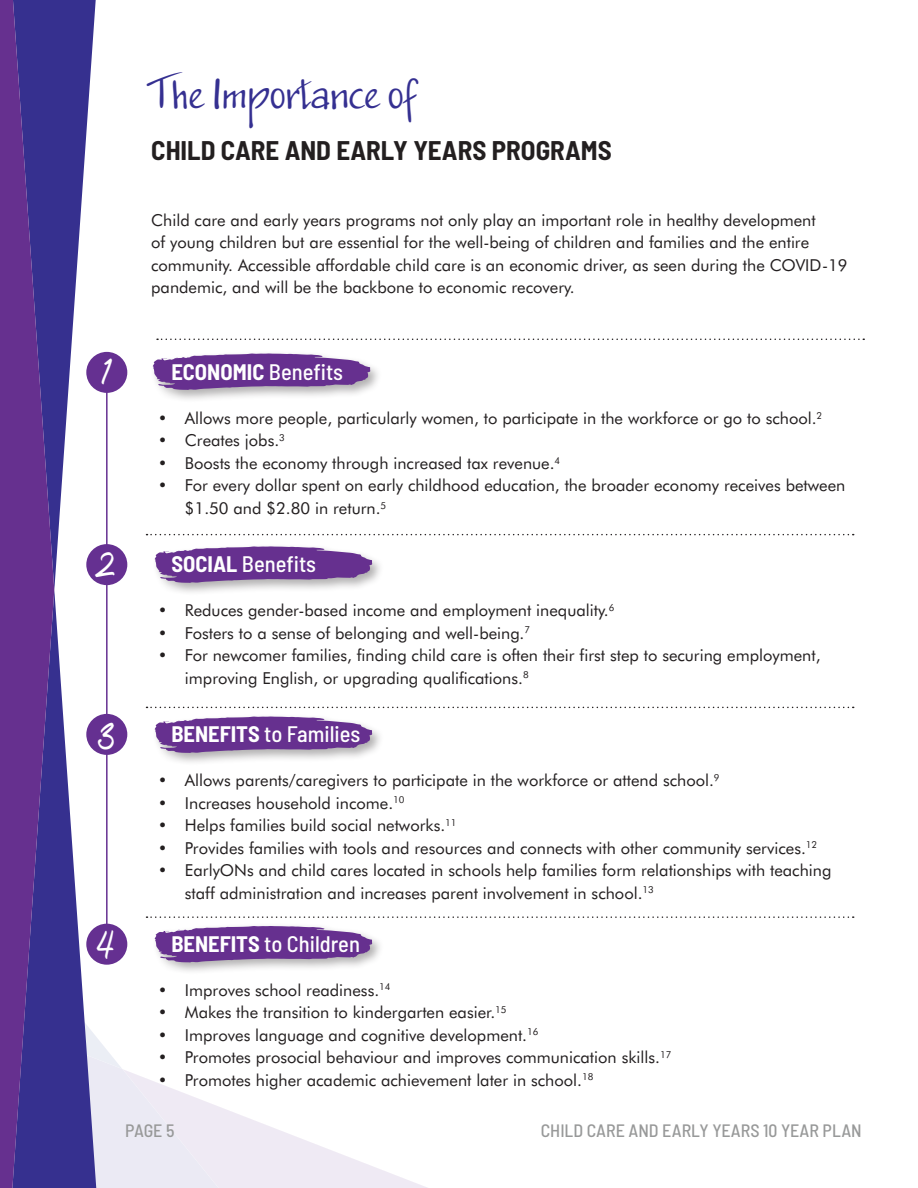
<style>
.page{position:relative;width:918px;height:1188px;background:#fff}
.page>*{position:absolute;margin:0;border:0;box-sizing:border-box;transform-origin:0 0}
.t1{font:300 39px "Jakob";color:#353091}
.t2{font:32.85px "Hello Santtiny";color:#fff}
.t3{font:700 semi-condensed 27px "Barlow";color:#231f20}
.t4{font:500 semi-condensed 22.5px "Barlow";color:#fff}
.t5{font:700 semi-condensed 22.5px "Barlow";color:#fff}
.t6{font:500 semi-condensed 18px "Barlow";color:#989999}
.t7{font:16.5px/22.5px "Futura BT";color:#231f20}
.s1{font-weight:500}
.s2{font-weight:700}
</style>
<div class="page">
<div style="left:152px;top:923px;width:233px;height:52px;background:#231f20;opacity:.35"></div>
<svg style="left:306px;top:926px;width:66px;height:37px;background:#8e69a9"></svg>
<svg style="left:357px;top:1160px;width:70px;height:28px"></svg>
<svg style="left:96px;top:916px;width:210px;height:59px"></svg>
<svg style="left:96px;top:1037px;width:261px;height:151px;fill:#efeaf4"></svg>
<svg style="left:147px;top:916px;width:707px;height:2px"></svg>
<svg style="left:147px;top:707px;width:707px;height:1px"></svg>
<svg style="left:147px;top:534px;width:707px;height:1px"></svg>
<svg style="left:157px;top:339px;width:707px;height:1px"></svg>
<div style="left:150px;top:350px;width:233px;height:53px;background:#231f20;opacity:.35"></div>
<div style="left:152px;top:543px;width:233px;height:53px;background:#231f20;opacity:.35"></div>
<div style="left:152px;top:713px;width:233px;height:53px;background:#231f20;opacity:.35"></div>
<div style="left:86px;top:352px;width:41px;height:41px;background:#653091;border-radius:50%"></div>
<div style="left:86px;top:544px;width:41px;height:41px;background:#653091;border-radius:50%"></div>
<div style="left:86px;top:714px;width:41px;height:41px;background:#653091;border-radius:50%"></div>
<div style="left:86px;top:924px;width:41px;height:41px;background:#653091;border-radius:50%"></div>
<hr style="left:106px;top:372px;width:2px;height:587px;background:#653091">
<svg style="left:54px;top:590px;width:42px;height:598px;fill:#36308f"></svg>
<svg style="left:54px;top:0;width:42px;height:590px;fill:#36308f"></svg>
<svg style="left:0;top:0;width:54px;height:1188px;background:#54308f"></svg>
<svg style="left:153px;top:353px;width:217px;height:37px;background:#7f54a0"></svg>
<svg style="left:155px;top:546px;width:217px;height:37px;background:#7f54a0"></svg>
<svg style="left:155px;top:716px;width:217px;height:37px;background:#7f54a0"></svg>
<h1 class="t1" style="left:151px;top:63px;width:266px">The Importance of</h1>
<h2 class="t3" style="left:151px;top:134px;width:462px">CHILD CARE AND EARLY YEARS PROGRAMS</h2>
<p class="t7" style="left:151px;top:208px;width:698px">Child care and early years programs not only play an important role in healthy development<br>of young children but are essential for the well-being of children and families and the entire community. Accessible affordable child care is an economic driver, as seen during the COVID-19 pandemic, and will be the backbone to economic recovery.</p>
<p class="t2" style="left:100px;top:354px;width:13px">1</p>
<p class="t5" style="left:171px;top:358px;width:173px">ECONOMIC <span class="s1">Benefts</span></p>
<p class="t7" style="left:158px;top:407px;width:666px">• Allows more people, particularly women, to participate in the workforce or go to school.<sup>2</sup></p>
<p class="t7" style="left:158px;top:429px;width:129px">• Creates jobs.<sup>3</sup></p>
<p class="t7" style="left:158px;top:452px;width:404px">• Boosts the economy through increased tax revenue.<sup>4</sup></p>
<p class="t7" style="left:185px;top:474px;width:662px;text-indent:-27px">• For every dollar spent on early childhood education, the broader economy receives between $1.50 and $2.80 in return.<sup>5</sup></p>
<p class="t2" style="left:97px;top:548px;width:20px">2</p>
<p class="t2" style="left:97px;top:718px;width:20px">3</p>
<p class="t2" style="left:96px;top:927px;width:20px">4</p>
<p class="t4" style="left:171px;top:550px;width:146px"><span class="s2">SOCIAL</span> Benefts</p>
<p class="t7" style="left:158px;top:599px;width:458px">• Reduces gender-based income and employment inequality.<sup>6</sup></p>
<p class="t7" style="left:158px;top:621px;width:374px">• Fosters to a sense of belonging and well-being.<sup>7</sup></p>
<p class="t7" style="left:185px;top:644px;width:637px;text-indent:-27px">• For newcomer families, finding child care is often their first step to securing employment, improving English, or upgrading qualifications.<sup>8</sup></p>
<p class="t4" style="left:171px;top:720px;width:190px"><span class="s2">BENEFITS</span> to Families</p>
<p class="t7" style="left:158px;top:769px;width:563px">• Allows parents/caregivers to participate in the workforce or attend school.<sup>9</sup></p>
<p class="t7" style="left:158px;top:791px;width:248px">• Increases household income.<sup>10</sup></p>
<p class="t7" style="left:158px;top:814px;width:300px">• Helps families build social networks.<sup>11</sup></p>
<p class="t7" style="left:158px;top:836px;width:661px">• Provides families with tools and resources and connects with other community services.<sup>12</sup></p>
<p class="t7" style="left:185px;top:859px;width:648px;text-indent:-27px">• EarlyONs and child cares located in schools help families form relationships with teaching staff administration and increases parent involvement in school.<sup>13</sup></p>
<h3 class="t4" style="left:171px;top:930px;width:190px"><span class="s2">BENEFITS</span> to Children</h3>
<p class="t7" style="left:158px;top:979px;width:234px">• Improves school readiness.<sup>14</sup></p>
<p class="t7" style="left:158px;top:1001px;width:350px">• Makes the transition to kindergarten easier.<sup>15</sup></p>
<p class="t7" style="left:158px;top:1024px;width:382px">• Improves language and cognitive development.<sup>16</sup></p>
<p class="t7" style="left:158px;top:1046px;width:515px">• Promotes prosocial behaviour and improves communication skills.<sup>17</sup></p>
<p class="t7" style="left:158px;top:1069px;width:437px">• Promotes higher academic achievement later in school.<sup>18</sup></p>
<p class="t6" style="left:125px;top:1119px;width:51px">PAGE 5</p>
<p class="t6" style="left:541px;top:1119px;width:323px">CHILD CARE AND EARLY YEARS 10 YEAR PLAN</p>
</div>
